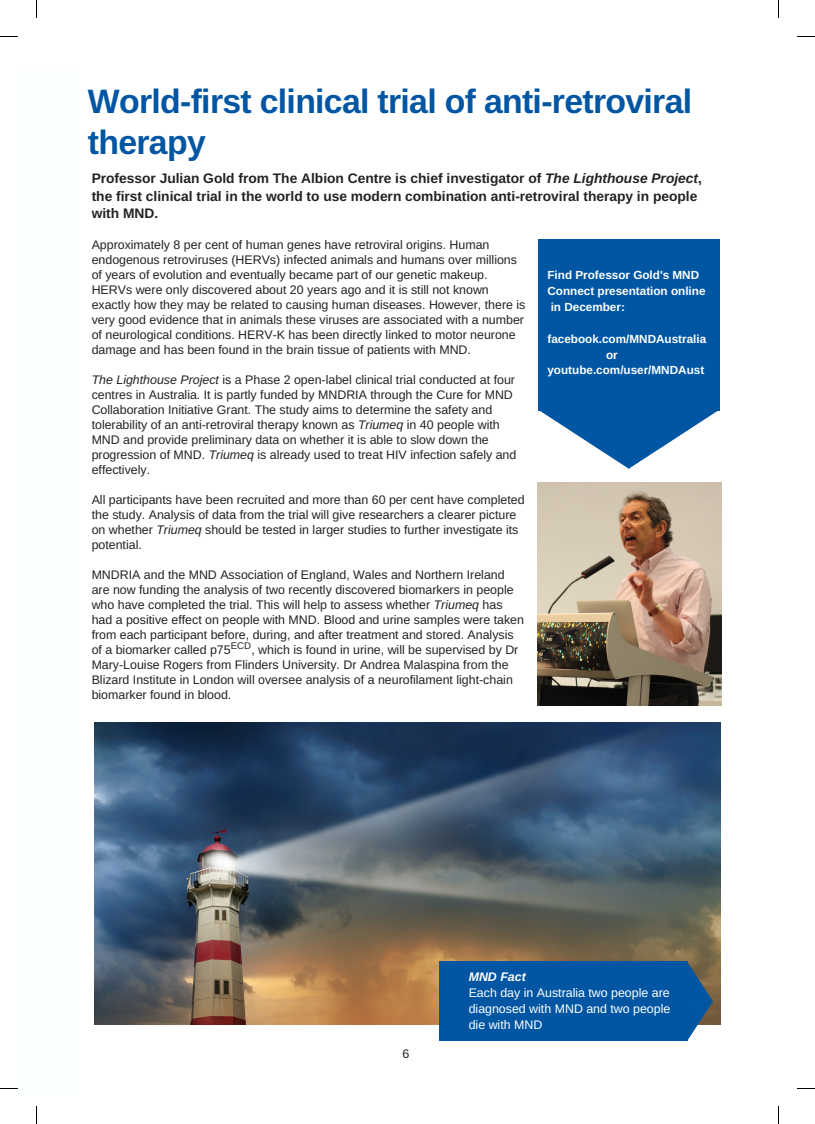
<style>
.page{position:relative;width:815px;height:1124px;background:#fff}
.page>*{position:absolute;margin:0;border:0;box-sizing:border-box;transform-origin:0 0}
.t1{font:700 33.75px/40.4px "Arimo";letter-spacing:-.02em;color:#0056a3}
.t2{font:700 13.75px/17.9px "Arimo";color:#222}
.t3{font:12.38px/15px "Arimo";color:#222}
.t4{font:12.38px/16px "Arimo";color:#fff;text-align:justify}
.t5{font:italic 700 12.38px "Arimo";color:#fff}
.t6{font:700 11.75px/16px "Arimo";color:#fcffff}
.t7{font:9.62px "Arimo";color:#222}
.s1{font-style:italic}
</style>
<div class="page">
<img style="left:95px;top:722px;width:625px;height:302px">
<img style="left:537px;top:482px;width:184px;height:223px">
<div style="left:539px;top:238px;width:180px;height:172px;background:#0056a3"></div>
<svg style="left:539px;top:410px;width:180px;height:59px"></svg>
<div style="left:439px;top:961px;width:249px;height:79px;background:#0056a3"></div>
<svg style="left:688px;top:961px;width:25px;height:79px;background:#53758e"></svg>
<svg style="left:36px;top:0;width:1px;height:18px"></svg>
<svg style="left:0;top:36px;width:18px;height:1px"></svg>
<svg style="left:778px;top:0;width:1px;height:18px"></svg>
<svg style="left:797px;top:36px;width:18px;height:1px"></svg>
<svg style="left:778px;top:1106px;width:1px;height:17px"></svg>
<svg style="left:36px;top:1106px;width:1px;height:17px"></svg>
<h1 class="t1" style="left:88px;top:81px;width:606px">World-first clinical trial of anti-retroviral therapy</h1>
<p class="t2" style="left:92px;top:169px;width:612px">Professor Julian Gold from The Albion Centre is chief investigator of <span class="s1">The Lighthouse Project</span>, the first clinical trial in the world to use modern combination anti-retroviral therapy in people with MND.</p>
<p class="t3" style="left:92px;top:237px;width:435px">Approximately 8 per cent of human genes have retroviral origins. Human endogenous retroviruses (HERVs) infected animals and humans over millions of years of evolution and eventually became part of our genetic makeup.<br>HERVs were only discovered about 20 years ago and it is still not known exactly how they may be related to causing human diseases. However, there is very good evidence that in animals these viruses are associated with a number of neurological conditions. HERV-K has been directly linked to motor neurone damage and has been found in the brain tissue of patients with MND.</p>
<p class="t3" style="left:92px;top:372px;width:426px"><span class="s1">The Lighthouse Project</span> is a Phase 2 open-label clinical trial conducted at four centres in Australia. It is partly funded by MNDRIA through the Cure for MND Collaboration Initiative Grant. The study aims to determine the safety and tolerability of an anti-retroviral therapy known as <span class="s1">Triumeq</span> in 40 people with MND and provide preliminary data on whether it is able to slow down the progression of MND. <span class="s1">Triumeq</span> is already used to treat HIV infection safely and effectively.</p>
<p class="t3" style="left:92px;top:492px;width:435px">All participants have been recruited and more than 60 per cent have completed the study. Analysis of data from the trial will give researchers a clearer picture on whether <span class="s1">Triumeq</span> should be tested in larger studies to further investigate its potential.</p>
<p class="t3" style="left:92px;top:567px;width:434px">MNDRIA and the MND Association of England, Wales and Northern Ireland are now funding the analysis of two recently discovered biomarkers in people who have completed the trial. This will help to assess whether <span class="s1">Triumeq</span> has had a positive effect on people with MND. Blood and urine samples were taken from each participant before, during, and after treatment and stored. Analysis of a biomarker called p75</p>
<p class="t7" style="left:231px;top:640px;width:22px">ECD</p>
<p class="t3" style="left:92px;top:642px;width:428px;text-indent:160px">, which is found in urine, will be supervised by Dr Mary-Louise Rogers from Flinders University. Dr Andrea Malaspina from the Blizard Institute in London will oversee analysis of a neurofilament light-chain biomarker found in blood.</p>
<p class="t6" style="left:547px;top:266px;width:160px">Find Professor Gold's MND<br>Connect presentation online in December:</p>
<p class="t6" style="left:547px;top:330px;width:160px">facebook.com/MNDAustralia</p>
<p class="t6" style="left:606px;top:346px;width:13px">or</p>
<p class="t6" style="left:547px;top:362px;width:158px">youtube.com/user/MNDAust</p>
<p class="t3" style="left:402px;top:1045px;width:8px">6</p>
<p class="t5" style="left:469px;top:969px;width:59px">MND Fact</p>
<p class="t4" style="left:469px;top:984px;width:203px">Each day in Australia two people are diagnosed with MND and two people die with MND</p>
</div>
